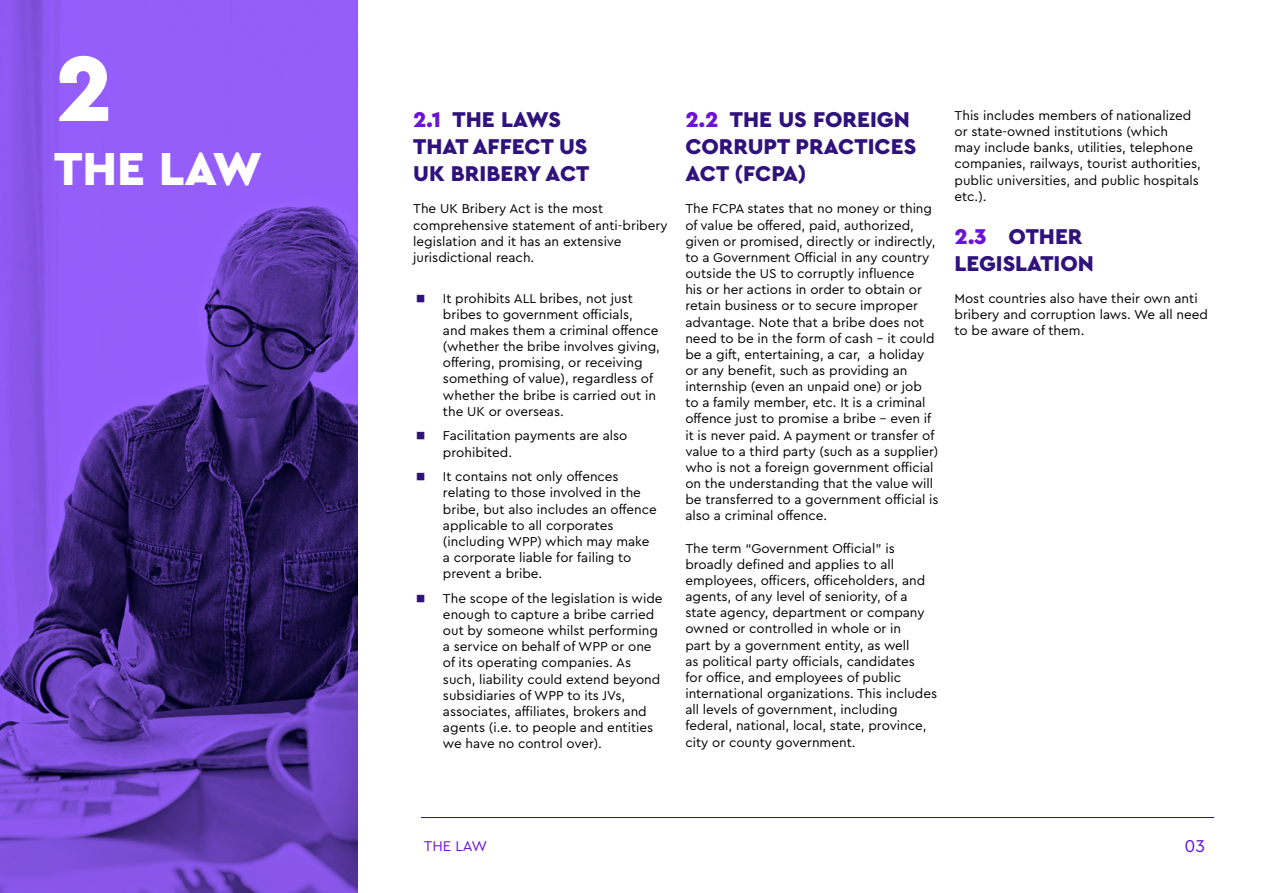
<style>
.page{position:relative;width:1263px;height:893px;background:#fff}
.page>*{position:absolute;margin:0;border:0;box-sizing:border-box;transform-origin:0 0}
.t1{font:900 96.9px "WPP";color:#fff}
.t2{font:900 48.45px "WPP";color:#fff}
.t3{font:900 22.5px/26.8px "WPP";color:#30127d}
.t4{font:18px "WPP";color:#6b14d6}
.t5{font:14.85px "WPP";color:#6b14d6}
.t6{font:13.5px/16.2px "WPP";color:#000}
.s1{color:#6b14d6}
.s2{color:#31117c}
</style>
<div class="page">
<svg style="left:0;top:0;width:357px;height:893px;background:#6741b7"></svg>
<hr style="left:421px;top:817px;width:793px;height:1px;background:#191d63">
<h1 class="t1" style="left:55px;top:24px;width:60px">2</h1>
<h2 class="t2" style="left:54px;top:136px;width:209px">THE LAW</h2>
<h3 class="t3" style="left:413px;top:105px;width:178px"><span class="s1">2.1</span> THE LAWS<br>THAT AFFECT US<br>UK BRIBERY ACT</h3>
<p class="t6" style="left:413px;top:200px;width:256px">The UK Bribery Act is the most comprehensive statement of anti-bribery legislation and it has an extensive jurisdictional reach.</p>
<p class="t6" style="left:443px;top:289px;width:219px;text-indent:-27px"><span class="s2">■</span> It prohibits ALL bribes, not just bribes to government officials,<br>and makes them a criminal offence (whether the bribe involves giving, offering, promising, or receiving something of value), regardless of whether the bribe is carried out in the UK or overseas.</p>
<p class="t6" style="left:443px;top:427px;width:186px;text-indent:-27px"><span class="s2">■</span> Facilitation payments are also prohibited.</p>
<p class="t6" style="left:443px;top:468px;width:215px;text-indent:-27px"><span class="s2">■</span> It contains not only offences relating to those involved in the bribe, but also includes an offence applicable to all corporates (including WPP) which may make a corporate liable for failing to prevent a bribe.</p>
<p class="t6" style="left:443px;top:590px;width:221px;text-indent:-27px"><span class="s2">■</span> The scope of the legislation is wide enough to capture a bribe carried out by someone whilst performing a service on behalf of WPP or one of its operating companies. As such, liability could extend beyond subsidiaries of WPP to its JVs, associates, affiliates, brokers and agents (i.e. to people and entities we have no control over).</p>
<h3 class="t3" style="left:685px;top:105px;width:232px"><span class="s1">2.2</span> THE US FOREIGN<br>CORRUPT PRACTICES<br>ACT (FCPA)</h3>
<p class="t6" style="left:685px;top:200px;width:255px">The FCPA states that no money or thing of value be offered, paid, authorized, given or promised, directly or indirectly, to a Government Official in any country outside the US to corruptly influence<br>his or her actions in order to obtain or retain business or to secure improper advantage. Note that a bribe does not need to be in the form of cash – it could be a gift, entertaining, a car, a holiday or any benefit, such as providing an internship (even an unpaid one) or job<br>to a family member, etc. It is a criminal offence just to promise a bribe – even if it is never paid. A payment or transfer of value to a third party (such as a supplier) who is not a foreign government official on the understanding that the value will be transferred to a government official is also a criminal offence.</p>
<p class="t6" style="left:685px;top:539px;width:253px">The term “Government Official” is broadly defined and applies to all employees, officers, officeholders, and agents, of any level of seniority, of a state agency, department or company owned or controlled in whole or in<br>part by a government entity, as well<br>as political party officials, candidates<br>for office, and employees of public international organizations. This includes all levels of government, including federal, national, local, state, province, city or county government.</p>
<p class="t6" style="left:954px;top:107px;width:248px">This includes members of nationalized or state-owned institutions (which<br>may include banks, utilities, telephone companies, railways, tourist authorities, public universities, and public hospitals etc.).</p>
<h3 class="t3" style="left:954px;top:222px;width:141px"><span class="s1">2.3</span> OTHER<br>LEGISLATION</h3>
<p class="t6" style="left:954px;top:290px;width:255px">Most countries also have their own anti bribery and corruption laws. We all need to be aware of them.</p>
<p class="t5" style="left:424px;top:836px;width:65px">THE LAW</p>
<h3 class="t4" style="left:1184px;top:834px;width:22px">03</h3>
</div>
